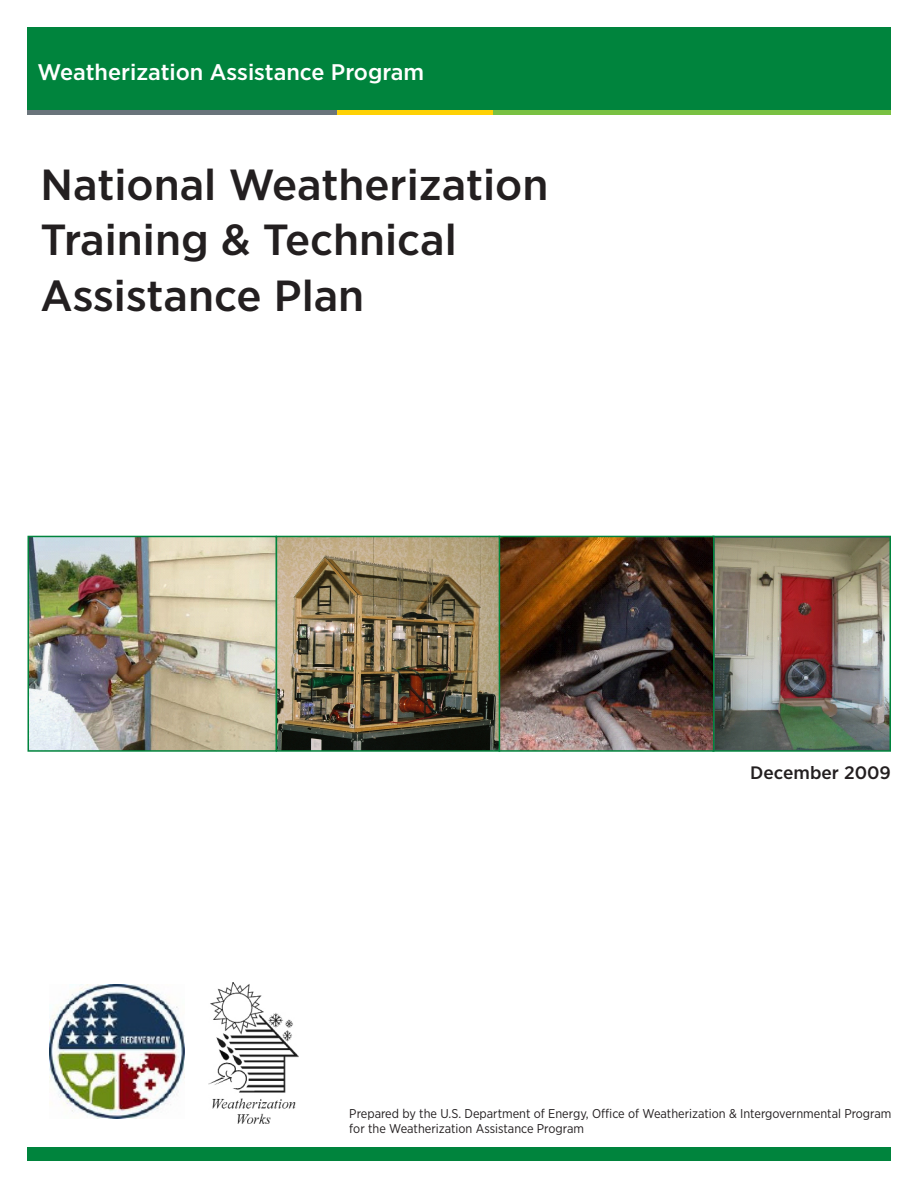
<style>
.page{position:relative;width:918px;height:1188px;background:#fff}
.page>*{position:absolute;margin:0;border:0;box-sizing:border-box;transform-origin:0 0}
.t1{font:500 43.5px/55.5px "Gotham Narrow";color:#231f20;scale:1.1 1}
.t2{font:500 22.65px "Gotham Narrow";color:#fff;scale:1.1 1}
.t3{font:500 18px "Gotham Narrow";color:#231f20;scale:1.1 1}
.t4{font:12.75px/15.3px "Gotham Narrow";color:#231f20}
</style>
<div class="page">
<div style="left:27px;top:1148px;width:864px;height:13px;background:#00843d"></div>
<div style="left:27px;top:27px;width:864px;height:84px;background:#00843d"></div>
<div style="left:27px;top:110px;width:310px;height:5px;background:#6a747b"></div>
<div style="left:337px;top:110px;width:157px;height:5px;background:#fed105"></div>
<div style="left:494px;top:110px;width:397px;height:5px;background:#79c142"></div>
<img style="left:715px;top:539px;width:173px;height:210px">
<div style="left:712px;top:536px;width:179px;height:216px;border:2px solid #00843d"></div>
<img style="left:30px;top:539px;width:682px;height:210px">
<div style="left:499px;top:536px;width:216px;height:216px;border:2px solid #00843d"></div>
<div style="left:276px;top:536px;width:224px;height:216px;border:2px solid #00843d"></div>
<div style="left:27px;top:536px;width:250px;height:216px;border:2px solid #00843d"></div>
<img style="left:50px;top:984px;width:134px;height:135px">
<img style="left:209px;top:982px;width:90px;height:142px">
<p class="t2" style="left:38px;top:57px;width:353px">Weatherization Assistance Program</p>
<h1 class="t1" style="left:41px;top:156px;width:463px">National Weatherization<br>Training &amp; Technical<br>Assistance Plan</h1>
<p class="t3" style="left:750px;top:762px;width:129px">December 2009</p>
<p class="t4" style="left:349px;top:1106px;width:544px">Prepared by the U.S. Department of Energy, Office of Weatherization &amp; Intergovernmental Program for the Weatherization Assistance Program</p>
</div>
